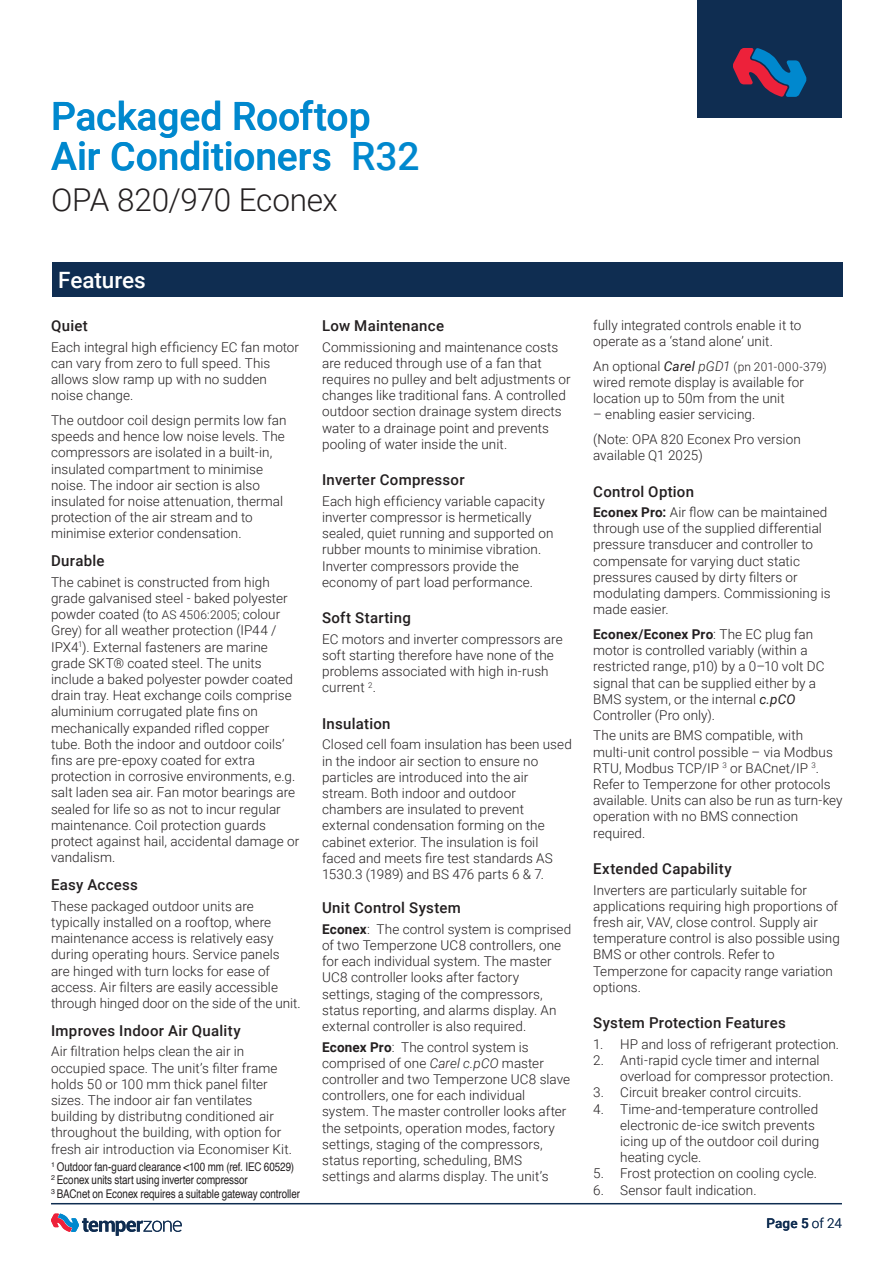
<style>
.page{position:relative;width:893px;height:1263px;background:#fff}
.page>*{position:absolute;margin:0;border:0;box-sizing:border-box;transform-origin:0 0}
.Page_header_L1{font:500 39px "Roboto";letter-spacing:-.005em;color:#0088ce}
.Page_header_L1-2{font:300 31.5px "Roboto";letter-spacing:-.015em;color:#231f20}
.Table_Body_Decimal{font:500 22.5px "Roboto";letter-spacing:-.005em;color:#fff}
.Sub_Header_L3{font:500 15px "Roboto";letter-spacing:.02em;color:#231f20}
.Body_copy{font:500 15px "Roboto";letter-spacing:.02em;color:#231f20}
.Body_copy-2{font:300 13.5px/16.2px "Roboto";letter-spacing:.005em;color:#231f20}
.t1{font:500 13.5px "Roboto";color:#0f2d51}
.Body_copy-3{font:condensed 12px/13.5px "Helvetica";letter-spacing:-.005em;color:#231f20}
.Body_copy-4{font:300 12px "Roboto";letter-spacing:.01em;color:#231f20}
.s1{font-size:12px}
.s2{font-weight:700}
.s3{font-style:italic}
.s4{font-size:13.5px}
.s5{font-weight:400;font-style:italic;font-size:13.5px}
.s6{font-style:italic;font-size:13.5px}
.s7{font-weight:400;font-style:italic}
.s8{font-weight:300}
</style>
<div class="page">
<hr style="left:51px;top:1203px;width:791px;height:1px;background:#0f2d51">
<svg style="left:51px;top:1213px;width:131px;height:23px"></svg>
<div style="left:52px;top:262px;width:791px;height:35px;background:#0f2d51"></div>
<div style="left:697px;top:0;width:145px;height:117px;background:#0f2d51"></div>
<svg style="left:733px;top:48px;width:74px;height:49px"></svg>
<p class="Page_header_L1" style="left:51px;top:89px;width:321px">Packaged Rooftop</p>
<p class="Page_header_L1" style="left:51px;top:129px;width:282px">Air Conditioners</p>
<p class="Page_header_L1-2" style="left:51px;top:178px;width:288px">OPA 820/970 Econex</p>
<h1 class="Page_header_L1" style="left:351px;top:129px;width:70px">R32</h1>
<p class="Table_Body_Decimal" style="left:58px;top:265px;width:89px">Features</p>
<p class="Sub_Header_L3" style="left:51px;top:315px;width:38px">Quiet</p>
<p class="Body_copy-2" style="left:51px;top:338px;width:250px">Each integral high efficiency EC fan motor can vary from zero to full speed. This allows slow ramp up with no sudden noise change.</p>
<p class="Body_copy-2" style="left:51px;top:412px;width:237px">The outdoor coil design permits low fan speeds and hence low noise levels. The compressors are isolated in a built-in, insulated compartment to minimise noise. The indoor air section is also insulated for noise attenuation, thermal protection of the air stream and to minimise exterior condensation.</p>
<p class="Sub_Header_L3" style="left:51px;top:550px;width:55px">Durable</p>
<p class="Body_copy-2" style="left:51px;top:573px;width:250px">The cabinet is constructed from high grade galvanised steel - baked polyester powder coated (to <span class="s1">AS 4506:2005;</span> colour Grey<span class="s1">)</span> for all weather protection (IP44 / IPX4<sup>1</sup>). External fasteners are marine grade SKT® coated steel. The units include a baked polyester powder coated drain tray. Heat exchange coils comprise aluminium corrugated plate fins on mechanically expanded rifled copper tube. Both the indoor and outdoor coils’ fins are pre-epoxy coated for extra protection in corrosive environments, e.g. salt laden sea air. Fan motor bearings are sealed for life so as not to incur regular maintenance. Coil protection guards protect against hail, accidental damage or vandalism.</p>
<p class="Sub_Header_L3" style="left:51px;top:874px;width:88px">Easy Access</p>
<p class="Body_copy-2" style="left:51px;top:897px;width:251px">These packaged outdoor units are typically installed on a rooftop, where maintenance access is relatively easy during operating hours. Service panels are hinged with turn locks for ease of access. Air filters are easily accessible through hinged door on the side of the unit.</p>
<p class="Sub_Header_L3" style="left:51px;top:1020px;width:191px">Improves Indoor Air Quality</p>
<p class="Body_copy-2" style="left:51px;top:1043px;width:243px">Air filtration helps clean the air in occupied space. The unit’s filter frame holds 50 or 100 mm thick panel filter sizes. The indoor air fan ventilates building by distributng conditioned air throughout the building, with option for fresh air introduction via Economiser Kit.</p>
<p class="Body_copy-3" style="left:51px;top:1160px;width:251px"><sup>1</sup> Outdoor fan-guard clearance &lt;100 mm (ref. IEC 60529)<br><sup>2</sup> Econex units start using inverter compressor<br><sup>3</sup> BACnet on Econex requires a suitable gateway controller</p>
<p class="Sub_Header_L3" style="left:322px;top:315px;width:124px">Low Maintenance</p>
<p class="Body_copy-2" style="left:322px;top:338px;width:250px">Commissioning and maintenance costs are reduced through use of a fan that requires no pulley and belt adjustments or changes like traditional fans. A controlled outdoor section drainage system directs water to a drainage point and prevents pooling of water inside the unit.</p>
<p class="Sub_Header_L3" style="left:322px;top:469px;width:144px">Inverter Compressor</p>
<p class="Body_copy-2" style="left:322px;top:492px;width:233px">Each high efficiency variable capacity inverter compressor is hermetically sealed, quiet running and supported on rubber mounts to minimise vibration.<br>Inverter compressors provide the economy of part load performance.</p>
<p class="Sub_Header_L3" style="left:322px;top:607px;width:90px">Soft Starting</p>
<p class="Body_copy-2" style="left:322px;top:630px;width:242px">EC motors and inverter compressors are soft starting therefore have none of the problems associated with high in-rush current <sup>2</sup>.</p>
<p class="Sub_Header_L3" style="left:322px;top:713px;width:70px">Insulation</p>
<p class="Body_copy-2" style="left:322px;top:736px;width:251px">Closed cell foam insulation has been used in the indoor air section to ensure no particles are introduced into the air stream. Both indoor and outdoor chambers are insulated to prevent external condensation forming on the cabinet exterior. The insulation is foil faced and meets fire test standards AS 1530.3 (1989) and BS 476 parts 6 &amp; 7.</p>
<p class="Sub_Header_L3" style="left:322px;top:897px;width:140px">Unit Control System</p>
<p class="Body_copy-2" style="left:322px;top:920px;width:251px"><span class="s2">Econex</span>: The control system is comprised of two Temperzone UC8 controllers, one for each individual system. The master UC8 controller looks after factory settings, staging of the compressors, status reporting, and alarms display. An external controller is also required.</p>
<p class="Body_copy-2" style="left:322px;top:1038px;width:249px"><span class="s2">Econex Pro</span>: The control system is comprised of one <span class="s3">Carel c.pCO</span> master controller and two Temperzone UC8 slave controllers, one for each individual system. The master controller looks after the setpoints, operation modes, factory settings, staging of the compressors, status reporting, scheduling, BMS settings and alarms display. The unit’s</p>
<p class="Body_copy-2" style="left:593px;top:316px;width:210px">fully integrated controls enable it to operate as a ‘stand alone’ unit.</p>
<p class="Body_copy-4" style="left:593px;top:358px;width:235px"><span class="s4">An optional</span> <span class="s5">Carel</span> <span class="s6">pGD1</span> (pn 201-000-379)</p>
<p class="Body_copy-2" style="left:593px;top:373px;width:212px">wired remote display is available for location up to 50m from the unit</p>
<p class="Body_copy-2" style="left:593px;top:406px;width:164px">– enabling easier servicing.</p>
<p class="Body_copy-2" style="left:593px;top:430px;width:209px">(Note: OPA 820 Econex Pro version available Q1 2025)</p>
<p class="Body_copy" style="left:593px;top:481px;width:102px">Control Option</p>
<p class="Body_copy-2" style="left:593px;top:504px;width:239px"><span class="s2">Econex Pro:</span> Air flow can be maintained through use of the supplied differential pressure transducer and controller to compensate for varying duct static pressures caused by dirty filters or modulating dampers. Commissioning is made easier.</p>
<p class="Body_copy-2" style="left:593px;top:625px;width:233px"><span class="s2">Econex/Econex Pro</span>: The EC plug fan motor is controlled variably (within a restricted range, p10) by a 0–10 volt DC signal that can be supplied either by a BMS system, or the internal <span class="s7">c.pCO </span>Controller (Pro only).</p>
<p class="Body_copy-2" style="left:593px;top:727px;width:251px">The units are BMS compatible, with multi-unit control possible – via Modbus RTU, Modbus TCP/IP <sup>3</sup> or BACnet/IP <sup>3</sup>.<br>Refer to Temperzone for other protocols available. Units can also be run as turn-key operation with no BMS connection required.</p>
<p class="Sub_Header_L3" style="left:593px;top:858px;width:140px">Extended Capability</p>
<p class="Body_copy-2" style="left:593px;top:881px;width:248px">Inverters are particularly suitable for applications requiring high proportions of fresh air, VAV, close control. Supply air temperature control is also possible using BMS or other controls. Refer to Temperzone for capacity range variation options.</p>
<p class="Sub_Header_L3" style="left:593px;top:1012px;width:194px">System Protection Features</p>
<p class="Body_copy-2" style="left:593px;top:1035px;width:247px">1. HP and loss of refrigerant protection.</p>
<p class="Body_copy-2" style="left:620px;top:1051px;width:215px;text-indent:-27px">2. Anti-rapid cycle timer and internal overload for compressor protection.</p>
<p class="Body_copy-2" style="left:593px;top:1084px;width:210px">3. Circuit breaker control circuits.</p>
<p class="Body_copy-2" style="left:620px;top:1100px;width:201px;text-indent:-27px">4. Time-and-temperature controlled electronic de-ice switch prevents icing up of the outdoor coil during heating cycle.</p>
<p class="Body_copy-2" style="left:593px;top:1165px;width:225px">5. Frost protection on cooling cycle.</p>
<p class="Body_copy-2" style="left:593px;top:1181px;width:165px">6. Sensor fault indication.</p>
<p class="t1" style="left:766px;top:1213px;width:77px">Page 5 <span class="s8">of 24</span></p>
</div>
